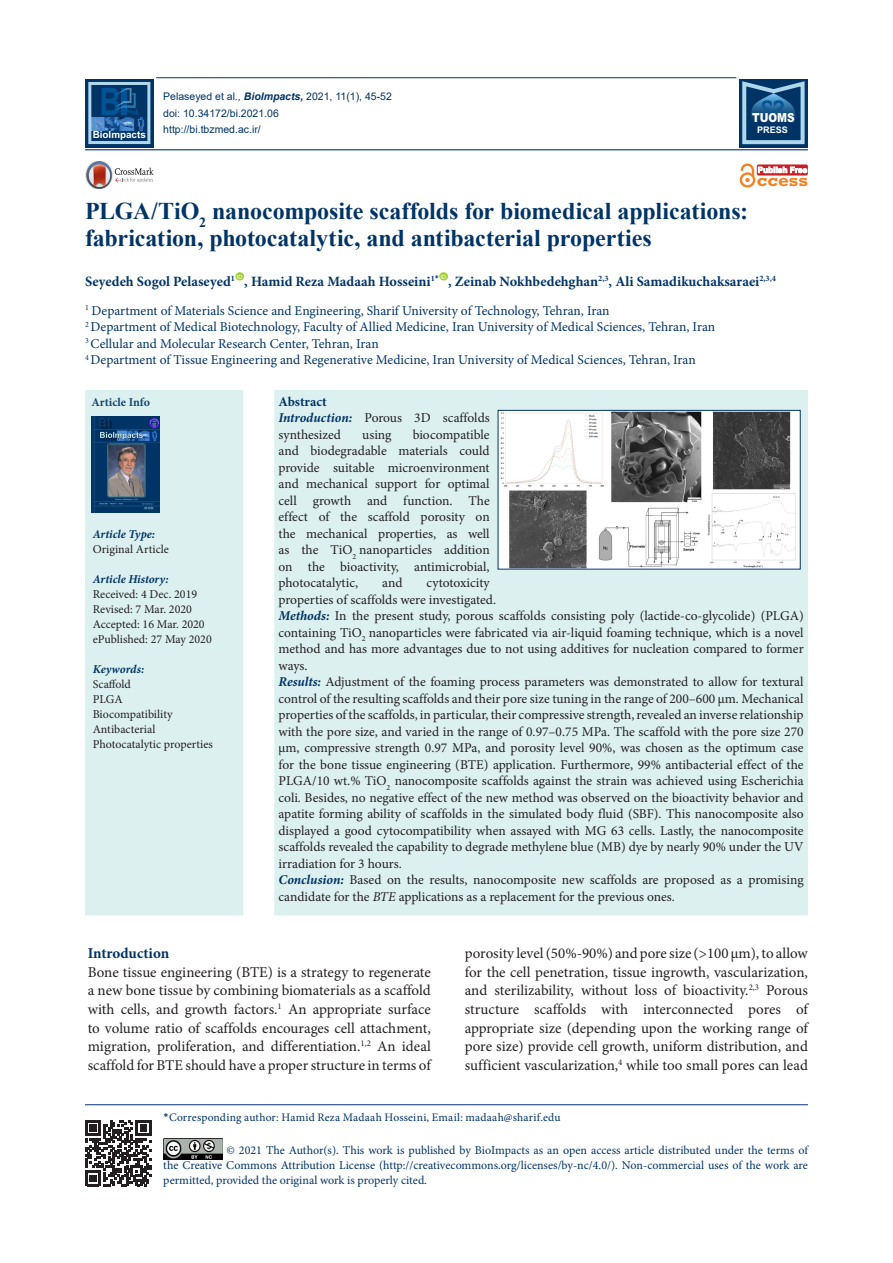
<style>
.page{position:relative;width:893px;height:1263px;background:#fff}
.page>*{position:absolute;margin:0;border:0;box-sizing:border-box;transform-origin:0 0}
.t1{font:700 37.8px "Arial";color:#015596;scale:.79 1}
.t2{font:700 24px/27px "Times New Roman";letter-spacing:-.005em;color:#003466}
.t3{font:700 16.95px "Rockwell";color:#f58220;scale:1.11 1}
.t4{font:15px/18.6px "Minion Pro";color:#231f20;text-align:justify}
.heading_1{font:700 15px "Minion Pro";letter-spacing:-.005em;color:#003264}
.t5{font:700 14.25px "Minion Pro";color:#003466}
.t6{font:13.5px/16.5px "Minion Pro";letter-spacing:-.005em;color:#231f20}
.t7{font:13.5px "Minion Pro";color:#003466}
.t8{font:700 13.5px "Minion Pro";color:#003466}
.t9{font:900 12.45px "Arial";color:#fff;scale:.85 1}
.corresponding{font:12px/15px "Minion Pro";letter-spacing:-.005em;color:#003466;text-align:justify}
.t10{font:12px "Minion Pro";color:#231f20}
.t11{font:italic 700 12px "Minion Pro";color:#003466}
.t12{font:700 12px "Minion Pro";color:#144673}
.corresponding-2{font:11.55px "Minion Pro";letter-spacing:.015em;color:#003466}
.t13{font:10.5px "Arial";color:#003466}
.t14{font:700 9.9px "Arial";color:#fff}
.t15{font:700 9px "Arial";color:#fff}
.t16{font:700 7.95px "Arial";color:#fff}
.t17{font:5.7px "Arial";color:#fff}
.s1{font-style:italic}
.s2{font-weight:700;font-style:italic}
.s3{font-weight:700;font-style:italic;color:#003466}
.s4{font-weight:700;font-style:italic;color:#003264}
.s5{font-family:"Calibri"}
</style>
<div class="page">
<hr style="left:85px;top:149px;width:723px;height:1px;background:#053278">
<hr style="left:156px;top:77px;width:580px;height:1px;background:#053278">
<hr style="left:85px;top:1104px;width:723px;height:1px;background:#053278">
<div style="left:235px;top:272px;width:9px;height:8px;background:#a6ce39;border-radius:50%"></div>
<div style="left:439px;top:272px;width:9px;height:8px;background:#a6ce39;border-radius:50%"></div>
<img style="left:163px;top:1138px;width:59px;height:21px">
<svg style="left:85px;top:1120px;width:66px;height:66px"></svg>
<img style="left:85px;top:169px;width:2px;height:13px">
<svg style="left:87px;top:161px;width:67px;height:28px"></svg>
<div style="left:740px;top:172px;width:15px;height:16px;border:2px solid #f58220;border-radius:50%"></div>
<svg style="left:739px;top:163px;width:16px;height:19px"></svg>
<div style="left:757px;top:164px;width:51px;height:12px;background:#cb1f25;border-radius:2px"></div>
<div style="left:85px;top:79px;width:69px;height:68px;background:#003466"></div>
<img style="left:92px;top:117px;width:53px;height:13px">
<div style="left:88px;top:82px;width:62px;height:62px;border:3px solid #c4e9fb"></div>
<svg style="left:115px;top:88px;width:23px;height:27px"></svg>
<div style="left:739px;top:79px;width:68px;height:68px;background:linear-gradient(to right,#003466,#003466)"></div>
<svg style="left:742px;top:81px;width:63px;height:63px;background:#30648f"></svg>
<div style="left:274px;top:390px;width:534px;height:525px;background:#dcf0f0"></div>
<div style="left:85px;top:390px;width:158px;height:525px;background:#dcf0f0"></div>
<img style="left:91px;top:416px;width:68px;height:96px">
<img style="left:500px;top:412px;width:298px;height:155px">
<div style="left:498px;top:410px;width:302px;height:159px;border:1px solid #003264"></div>
<p class="t1" style="left:99px;top:76px;width:29px">B</p>
<p class="t14" style="left:93px;top:128px;width:55px">BioImpacts</p>
<p class="t13" style="left:163px;top:89px;width:230px">Pelaseyed et al<span class="s1">.,</span> <span class="s2">BioImpacts,</span> 2021, 11(1), 45-52</p>
<p class="t13" style="left:163px;top:106px;width:117px">doi: 10.34172/bi.2021.06</p>
<p class="t13" style="left:163px;top:123px;width:99px">http://bi.tbzmed.ac.ir/</p>
<p class="t9" style="left:752px;top:108px;width:52px">TUOMS</p>
<p class="t15" style="left:757px;top:124px;width:32px">PRESS</p>
<p class="t16" style="left:758px;top:165px;width:51px">Publish Free</p>
<p class="t3" style="left:757px;top:170px;width:48px">ccess</p>
<p class="t2" style="left:85px;top:197px;width:664px">PLGA/TiO<sub>2</sub> nanocomposite scaffolds for biomedical applications: fabrication, photocatalytic, and antibacterial properties</p>
<p class="t5" style="left:85px;top:271px;width:151px">Seyedeh Sogol Pelaseyed<sup>1</sup></p>
<p class="t17" style="left:237px;top:273px;width:7px">ID</p>
<p class="t5" style="left:244px;top:271px;width:196px">, Hamid Reza Madaah Hosseini<sup>1</sup><sup>*</sup></p>
<p class="t17" style="left:441px;top:273px;width:7px">ID</p>
<p class="t5" style="left:448px;top:271px;width:329px">, Zeinab Nokhbedehghan<sup>2,3</sup>, Ali Samadikuchaksaraei<sup>2,3,4</sup></p>
<p class="t7" style="left:85px;top:301px;width:526px"><sup>1</sup> Department of Materials Science and Engineering, Sharif University of Technology, Tehran, Iran</p>
<p class="t7" style="left:85px;top:318px;width:632px"><sup>2</sup> Department of Medical Biotechnology, Faculty of Allied Medicine, Iran University of Medical Sciences, Tehran, Iran</p>
<p class="t7" style="left:85px;top:334px;width:295px"><sup>3</sup> Cellular and Molecular Research Center, Tehran, Iran</p>
<p class="t7" style="left:85px;top:351px;width:612px"><sup>4</sup> Department of Tissue Engineering and Regenerative Medicine, Iran University of Medical Sciences, Tehran, Iran</p>
<p class="t12" style="left:91px;top:394px;width:60px">Article Info</p>
<p class="t11" style="left:93px;top:526px;width:64px">Article Type:</p>
<p class="t10" style="left:93px;top:541px;width:78px">Original Article</p>
<p class="t11" style="left:93px;top:571px;width:78px">Article History:</p>
<p class="t10" style="left:93px;top:586px;width:106px">Received: 4 Dec. 2019</p>
<p class="t10" style="left:93px;top:601px;width:101px">Revised: 7 Mar. 2020</p>
<p class="t10" style="left:93px;top:616px;width:114px">Accepted: 16 Mar. 2020</p>
<p class="t10" style="left:93px;top:631px;width:121px">ePublished: 27 May 2020</p>
<p class="t11" style="left:93px;top:661px;width:53px">Keywords:</p>
<p class="t10" style="left:93px;top:676px;width:40px">Scaffold</p>
<p class="t10" style="left:93px;top:691px;width:31px">PLGA</p>
<p class="t10" style="left:93px;top:706px;width:81px">Biocompatibility</p>
<p class="t10" style="left:93px;top:721px;width:64px">Antibacterial</p>
<p class="t10" style="left:93px;top:736px;width:122px">Photocatalytic properties</p>
<p class="t8" style="left:279px;top:392px;width:50px">Abstract</p>
<p class="t6" style="left:279px;top:409px;width:213px"><span class="s3">Introduction:</span> Porous 3D scaffolds synthesized</p>
<p class="t6" style="left:279px;top:426px;width:213px;text-align:justify;text-indent:134px">biocompatible and biodegradable materials could provide suitable microenvironment and mechanical support for optimal cell growth and function. The effect of the scaffold porosity on the mechanical properties, as well as the TiO<sub>2</sub> nanoparticles addition on the bioactivity, antimicrobial, photocatalytic,</p>
<p class="t6" style="left:362px;top:426px;width:31px">using</p>
<p class="t6" style="left:382px;top:574px;width:22px">and</p>
<p class="t6" style="left:279px;top:574px;width:219px;text-indent:148px">cytotoxicity properties of scaffolds were investigated.</p>
<p class="t6" style="left:279px;top:607px;width:527px;text-align:justify"><span class="s4">Methods:</span> In the present study, porous scaffolds consisting poly (lactide-co-glycolide) (PLGA) containing TiO<sub>2</sub> nanoparticles were fabricated via air-liquid foaming technique, which is a novel method and has more advantages due to not using additives for nucleation compared to former ways.</p>
<p class="t6" style="left:279px;top:673px;width:527px;text-align:justify"><span class="s4">Results:</span> Adjustment of the foaming process parameters was demonstrated to allow for textural control of the resulting scaffolds and their pore size tuning in the range of 200–600 μm. Mechanical properties of the scaffolds, in particular, their compressive strength, revealed an inverse relationship with the pore size, and varied in the range of 0.97–0.75 MPa. The scaffold with the pore size 270 μm, compressive strength 0.97 MPa, and porosity level 90%, was chosen as the optimum case for the bone tissue engineering (BTE) application. Furthermore, 99% antibacterial effect of the PLGA/10 wt.% TiO<sub>2</sub> nanocomposite scaffolds against the strain was achieved using Escherichia coli. Besides, no negative effect of the new method was observed on the bioactivity behavior and apatite forming ability of scaffolds in the simulated body fluid (SBF). This nanocomposite also displayed a good cytocompatibility when assayed with MG 63 cells. Lastly, the nanocomposite scaffolds revealed the capability to degrade methylene blue (MB) dye by nearly 90% under the UV irradiation for 3 hours.</p>
<p class="t6" style="left:279px;top:871px;width:527px"><span class="s4">Conclusion:</span> Based on the results, nanocomposite new scaffolds are proposed as a promising candidate for the <span class="s1">BTE</span> applications as a replacement for the previous ones.</p>
<p class="t4" style="left:465px;top:944px;width:345px">porosity level (50%-90%) and pore size (&gt;100 μm), to allow for the cell penetration, tissue ingrowth, vascularization, and sterilizability, without loss of bioactivity.<sup>2,3</sup> Porous structure scaffolds with interconnected pores of appropriate size (depending upon the working range of pore size) provide cell growth, uniform distribution, and sufficient vascularization,<sup>4</sup> while too small pores can lead</p>
<p class="corresponding-2" style="left:163px;top:1109px;width:399px"><span class="s5">*</span>Corresponding author: Hamid Reza Madaah Hosseini, Email: madaah@sharif.edu</p>
<p class="corresponding" style="left:163px;top:1142px;width:646px;text-indent:63px">© 2021 The Author(s). This work is published by BioImpacts as an open access article distributed under the terms of the Creative Commons Attribution License (http://creativecommons.org/licenses/by-nc/4.0/). Non-commercial uses of the work are permitted, provided the original work is properly cited.</p>
<p class="heading_1" style="left:88px;top:943px;width:83px">Introduction</p>
<p class="t4" style="left:88px;top:963px;width:345px">Bone tissue engineering (BTE) is a strategy to regenerate a new bone tissue by combining biomaterials as a scaffold with cells, and growth factors.<sup>1</sup> An appropriate surface to volume ratio of scaffolds encourages cell attachment, migration, proliferation, and differentiation.<sup>1,2</sup> An ideal scaffold for BTE should have a proper structure in terms of</p>
</div>
